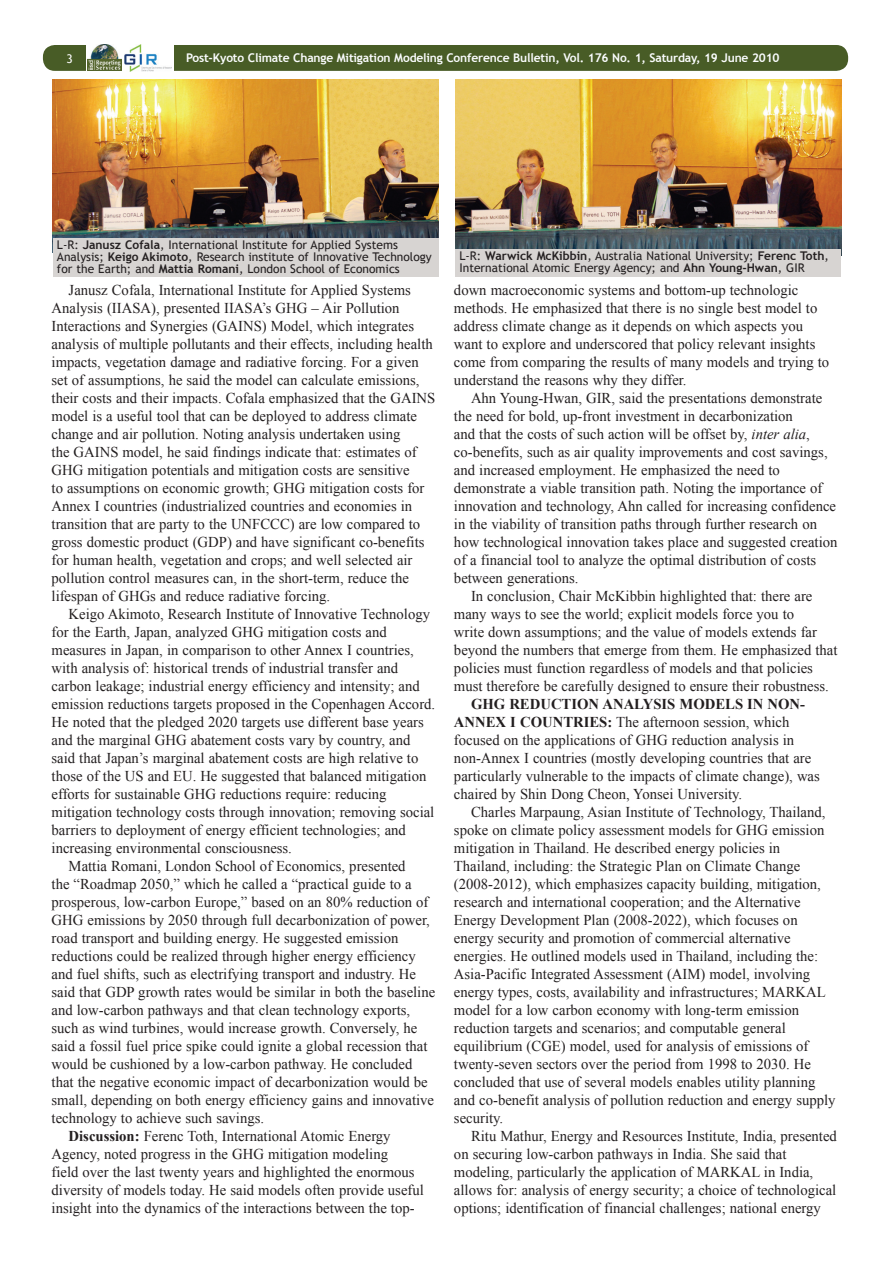
<style>
.page{position:relative;width:893px;height:1263px;background:#fff}
.page>*{position:absolute;margin:0;border:0;box-sizing:border-box;transform-origin:0 0}
.t1{font:15px/18px "Times New Roman";color:#231f20}
.t2{font:12px/12px "Trebuchet MS";color:#231f20}
.t3{font:700 12px "Trebuchet MS";letter-spacing:-.015em;color:#fbfdfe}
.t4{font:12px "Trebuchet MS";color:#fff}
.s1{font-weight:700}
.s2{font-style:italic}
</style>
<div class="page">
<div style="left:43px;top:45px;width:805px;height:26px;background:#485c26;border-radius:12px"></div>
<svg style="left:86px;top:45px;width:38px;height:26px"></svg>
<img style="left:88px;top:44px;width:33px;height:27px">
<div style="left:124px;top:45px;width:49px;height:26px;background:#fff"></div>
<img style="left:124px;top:45px;width:48px;height:26px">
<img style="left:53px;top:80px;width:386px;height:158px">
<div style="left:53px;top:238px;width:386px;height:39px;background:#d7d4d2"></div>
<img style="left:455px;top:80px;width:386px;height:169px">
<div style="left:455px;top:249px;width:386px;height:28px;background:#d7d4d2"></div>
<p class="t4" style="left:67px;top:51px;width:8px">3</p>
<p class="t3" style="left:186px;top:50px;width:595px">Post-Kyoto Climate Change Mitigation Modeling Conference Bulletin, Vol. 176 No. 1, Saturday, 19 June 2010</p>
<p class="t2" style="left:57px;top:239px;width:376px">L-R: <span class="s1">Janusz Cofala</span>, International Institute for Applied Systems<br>Analysis; <span class="s1">Keigo Akimoto</span>, Research institute of Innovative Technology for the Earth; and <span class="s1">Mattia Romani</span>, London School of Economics</p>
<p class="t2" style="left:459px;top:250px;width:371px">L-R: <span class="s1">Warwick McKibbin</span>, Australia National University; <span class="s1">Ferenc Toth</span>,<br>International Atomic Energy Agency; and <span class="s1">Ahn Young-Hwan</span>, GIR</p>
<p class="t1" style="left:52px;top:281px;width:385px;text-indent:17px">Janusz Cofala, International Institute for Applied Systems Analysis (IIASA), presented IIASA’s GHG – Air Pollution Interactions and Synergies (GAINS) Model, which integrates analysis of multiple pollutants and their effects, including health impacts, vegetation damage and radiative forcing. For a given set of assumptions, he said the model can calculate emissions, their costs and their impacts. Cofala emphasized that the GAINS model is a useful tool that can be deployed to address climate change and air pollution. Noting analysis undertaken using<br>the GAINS model, he said findings indicate that: estimates of GHG mitigation potentials and mitigation costs are sensitive<br>to assumptions on economic growth; GHG mitigation costs for Annex I countries (industrialized countries and economies in transition that are party to the UNFCCC) are low compared to gross domestic product (GDP) and have significant co-benefits for human health, vegetation and crops; and well selected air pollution control measures can, in the short-term, reduce the lifespan of GHGs and reduce radiative forcing.</p>
<p class="t1" style="left:69px;top:605px;width:363px">Keigo Akimoto, Research Institute of Innovative Technology</p>
<p class="t1" style="left:52px;top:623px;width:337px">for the Earth, Japan, analyzed GHG mitigation costs and</p>
<p class="t1" style="left:52px;top:641px;width:364px">measures in Japan, in comparison to other Annex I countries,</p>
<p class="t1" style="left:52px;top:659px;width:348px">with analysis of: historical trends of industrial transfer and</p>
<p class="t1" style="left:52px;top:677px;width:370px">carbon leakage; industrial energy efficiency and intensity; and</p>
<p class="t1" style="left:52px;top:695px;width:385px">emission reductions targets proposed in the Copenhagen Accord.</p>
<p class="t1" style="left:52px;top:713px;width:374px">He noted that the pledged 2020 targets use different base years</p>
<p class="t1" style="left:52px;top:731px;width:360px">and the marginal GHG abatement costs vary by country, and</p>
<p class="t1" style="left:52px;top:749px;width:368px">said that Japan’s marginal abatement costs are high relative to</p>
<p class="t1" style="left:52px;top:767px;width:376px">those of the US and EU. He suggested that balanced mitigation</p>
<p class="t1" style="left:52px;top:785px;width:337px">efforts for sustainable GHG reductions require: reducing</p>
<p class="t1" style="left:52px;top:803px;width:384px">mitigation technology costs through innovation; removing social</p>
<p class="t1" style="left:52px;top:821px;width:356px">barriers to deployment of energy efficient technologies; and</p>
<p class="t1" style="left:52px;top:839px;width:242px">increasing environmental consciousness.</p>
<p class="t1" style="left:69px;top:857px;width:339px">Mattia Romani, London School of Economics, presented</p>
<p class="t1" style="left:52px;top:875px;width:362px">the “Roadmap 2050,” which he called a “practical guide to a</p>
<p class="t1" style="left:52px;top:893px;width:378px">prosperous, low-carbon Europe,” based on an 80% reduction of</p>
<p class="t1" style="left:52px;top:911px;width:380px">GHG emissions by 2050 through full decarbonization of power,</p>
<p class="t1" style="left:52px;top:929px;width:348px">road transport and building energy. He suggested emission</p>
<p class="t1" style="left:52px;top:947px;width:366px">reductions could be realized through higher energy efficiency</p>
<p class="t1" style="left:52px;top:965px;width:366px">and fuel shifts, such as electrifying transport and industry. He</p>
<p class="t1" style="left:52px;top:983px;width:385px">said that GDP growth rates would be similar in both the baseline</p>
<p class="t1" style="left:52px;top:1001px;width:360px">and low-carbon pathways and that clean technology exports,</p>
<p class="t1" style="left:52px;top:1019px;width:367px">such as wind turbines, would increase growth. Conversely, he</p>
<p class="t1" style="left:52px;top:1037px;width:377px">said a fossil fuel price spike could ignite a global recession that</p>
<p class="t1" style="left:52px;top:1055px;width:362px">would be cushioned by a low-carbon pathway. He concluded</p>
<p class="t1" style="left:52px;top:1073px;width:378px">that the negative economic impact of decarbonization would be</p>
<p class="t1" style="left:52px;top:1091px;width:384px">small, depending on both energy efficiency gains and innovative</p>
<p class="t1" style="left:52px;top:1109px;width:214px">technology to achieve such savings.</p>
<p class="t1" style="left:69px;top:1127px;width:324px"><span class="s1">Discussion:</span> Ferenc Toth, International Atomic Energy</p>
<p class="t1" style="left:52px;top:1145px;width:338px">Agency, noted progress in the GHG mitigation modeling</p>
<p class="t1" style="left:52px;top:1163px;width:365px">field over the last twenty years and highlighted the enormous</p>
<p class="t1" style="left:52px;top:1181px;width:374px">diversity of models today. He said models often provide useful</p>
<p class="t1" style="left:52px;top:1199px;width:365px">insight into the dynamics of the interactions between the top-</p>
<p class="t1" style="left:454px;top:281px;width:377px">down macroeconomic systems and bottom-up technologic methods. He emphasized that there is no single best model to address climate change as it depends on which aspects you want to explore and underscored that policy relevant insights come from comparing the results of many models and trying to understand the reasons why they differ.</p>
<p class="t1" style="left:471px;top:389px;width:353px">Ahn Young-Hwan, GIR, said the presentations demonstrate</p>
<p class="t1" style="left:454px;top:407px;width:340px">the need for bold, up-front investment in decarbonization</p>
<p class="t1" style="left:454px;top:425px;width:357px">and that the costs of such action will be offset by, <span class="s2">inter alia</span>,</p>
<p class="t1" style="left:454px;top:443px;width:375px">co-benefits, such as air quality improvements and cost savings,</p>
<p class="t1" style="left:454px;top:461px;width:327px">and increased employment. He emphasized the need to</p>
<p class="t1" style="left:454px;top:479px;width:370px">demonstrate a viable transition path. Noting the importance of</p>
<p class="t1" style="left:454px;top:497px;width:384px">innovation and technology, Ahn called for increasing confidence</p>
<p class="t1" style="left:454px;top:515px;width:365px">in the viability of transition paths through further research on</p>
<p class="t1" style="left:454px;top:533px;width:385px">how technological innovation takes place and suggested creation</p>
<p class="t1" style="left:454px;top:551px;width:364px">of a financial tool to analyze the optimal distribution of costs</p>
<p class="t1" style="left:454px;top:569px;width:126px">between generations.</p>
<p class="t1" style="left:471px;top:587px;width:343px">In conclusion, Chair McKibbin highlighted that: there are</p>
<p class="t1" style="left:454px;top:605px;width:342px">many ways to see the world; explicit models force you to</p>
<p class="t1" style="left:454px;top:623px;width:365px">write down assumptions; and the value of models extends far</p>
<p class="t1" style="left:454px;top:641px;width:385px">beyond the numbers that emerge from them. He emphasized that</p>
<p class="t1" style="left:454px;top:659px;width:360px">policies must function regardless of models and that policies</p>
<p class="t1" style="left:454px;top:677px;width:376px">must therefore be carefully designed to ensure their robustness.</p>
<p class="t1" style="left:454px;top:695px;width:367px;text-indent:17px"><span class="s1">GHG REDUCTION ANALYSIS MODELS IN NON-ANNEX I COUNTRIES:</span> The afternoon session, which focused on the applications of GHG reduction analysis in non-Annex I countries (mostly developing countries that are particularly vulnerable to the impacts of climate change), was chaired by Shin Dong Cheon, Yonsei University.</p>
<p class="t1" style="left:454px;top:803px;width:383px;text-indent:17px">Charles Marpaung, Asian Institute of Technology, Thailand, spoke on climate policy assessment models for GHG emission mitigation in Thailand. He described energy policies in Thailand, including: the Strategic Plan on Climate Change (2008-2012), which emphasizes capacity building, mitigation, research and international cooperation; and the Alternative Energy Development Plan (2008-2022), which focuses on energy security and promotion of commercial alternative energies. He outlined models used in Thailand, including the:<br>Asia-Pacific Integrated Assessment (AIM) model, involving energy types, costs, availability and infrastructures; MARKAL model for a low carbon economy with long-term emission reduction targets and scenarios; and computable general equilibrium (CGE) model, used for analysis of emissions of twenty-seven sectors over the period from 1998 to 2030. He concluded that use of several models enables utility planning and co-benefit analysis of pollution reduction and energy supply security.</p>
<p class="t1" style="left:454px;top:1127px;width:384px;text-indent:17px">Ritu Mathur, Energy and Resources Institute, India, presented on securing low-carbon pathways in India. She said that modeling, particularly the application of MARKAL in India, allows for: analysis of energy security; a choice of technological options; identification of financial challenges; national energy</p>
</div>
